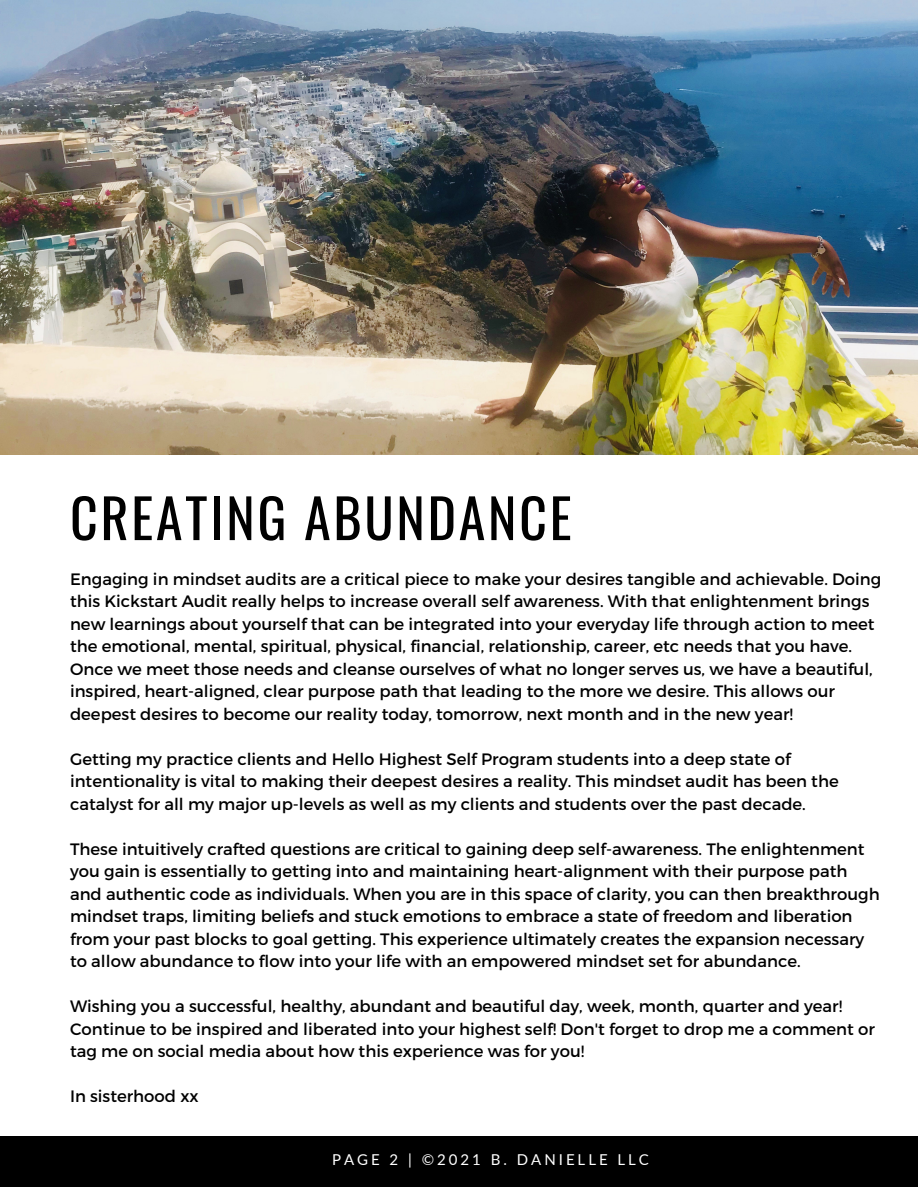
<style>
.page{position:relative;width:918px;height:1188px;background:#fff}
.page>*{position:absolute;margin:0;border:0;box-sizing:border-box;transform-origin:0 0}
.t1{font:54px "Oswald";letter-spacing:.05em;color:#000}
.t2{font:16.5px/22.5px "Montserrat";color:#000}
.t3{font:15px "Lato";letter-spacing:.2em;color:#fff}
</style>
<div class="page">
<img style="left:0;top:0;width:918px;height:455px">
<div style="left:0;top:1137px;width:918px;height:49px;background:#000"></div>
<p class="t1" style="left:70px;top:476px;width:503px">CREATING ABUNDANCE</p>
<p class="t2" style="left:70px;top:567px;width:813px">Engaging in mindset audits are a critical piece to make your desires tangible and achievable. Doing this Kickstart Audit really helps to increase overall self awareness. With that enlightenment brings new learnings about yourself that can be integrated into your everyday life through action to meet the emotional, mental, spiritual, physical, financial, relationship, career, etc needs that you have.<br>Once we meet those needs and cleanse ourselves of what no longer serves us, we have a beautiful, inspired, heart-aligned, clear purpose path that leading to the more we desire. This allows our deepest desires to become our reality today, tomorrow, next month and in the new year!</p>
<p class="t2" style="left:70px;top:747px;width:770px">Getting my practice clients and Hello Highest Self Program students into a deep state of intentionality is vital to making their deepest desires a reality. This mindset audit has been the catalyst for all my major up-levels as well as my clients and students over the past decade.</p>
<p class="t2" style="left:70px;top:837px;width:811px">These intuitively crafted questions are critical to gaining deep self-awareness. The enlightenment you gain is essentially to getting into and maintaining heart-alignment with their purpose path and authentic code as individuals. When you are in this space of clarity, you can then breakthrough mindset traps, limiting beliefs and stuck emotions to embrace a state of freedom and liberation from your past blocks to goal getting. This experience ultimately creates the expansion necessary to allow abundance to flow into your life with an empowered mindset set for abundance.</p>
<p class="t2" style="left:70px;top:995px;width:806px">Wishing you a successful, healthy, abundant and beautiful day, week, month, quarter and year!<br>Continue to be inspired and liberated into your highest self! Don't forget to drop me a comment or tag me on social media about how this experience was for you!</p>
<p class="t2" style="left:70px;top:1085px;width:130px">In sisterhood xx</p>
<p class="t3" style="left:332px;top:1151px;width:318px">PAGE 2 | ©2021 B. DANIELLE LLC</p>
</div>
